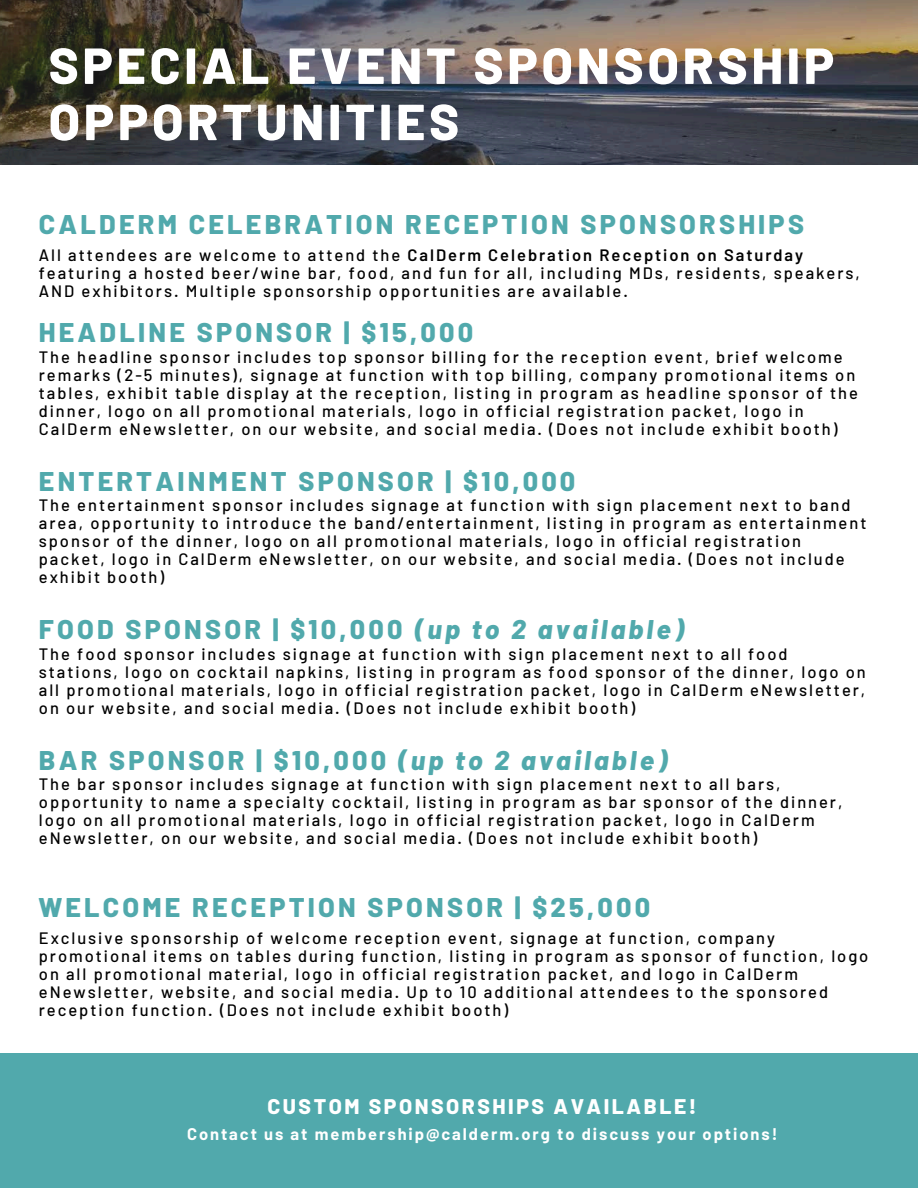
<style>
.page{position:relative;width:918px;height:1188px;background:#fff}
.page>*{position:absolute;margin:0;border:0;box-sizing:border-box;transform-origin:0 0}
.t1{font:800 50.7px/56.2px "Barlow";letter-spacing:.075em;color:#fff}
.t2{font:800 27px "Barlow";letter-spacing:.12em;color:#51a9ac}
.t3{font:800 21.15px "Barlow";letter-spacing:.12em;color:#fff}
.t4{font:500 16.5px/18px "Barlow";letter-spacing:.12em;color:#000}
.t5{font:700 16.5px "Barlow";letter-spacing:.12em;color:#fff}
.s1{font-weight:600}
.s2{font-style:italic}
</style>
<div class="page">
<img style="left:0;top:0;width:918px;height:165px">
<div style="left:0;top:1054px;width:918px;height:134px;background:#51a9ac"></div>
<p class="t1" style="left:49px;top:36px;width:787px">SPECIAL EVENT SPONSORSHIP<br>OPPORTUNITIES</p>
<h1 class="t2" style="left:39px;top:207px;width:767px">CALDERM CELEBRATION RECEPTION SPONSORSHIPS</h1>
<h2 class="t4" style="left:39px;top:246px;width:823px">All attendees are welcome to attend the <span class="s1">CalDerm Celebration Reception on Saturday </span>featuring a hosted beer/wine bar, food, and fun for all, including MDs, residents, speakers,<br>AND exhibitors. Multiple sponsorship opportunities are available.</h2>
<p class="t2" style="left:39px;top:315px;width:436px">HEADLINE SPONSOR | $15,000</p>
<p class="t4" style="left:39px;top:347px;width:821px">The headline sponsor includes top sponsor billing for the reception event, brief welcome remarks (2-5 minutes), signage at function with top billing, company promotional items on tables, exhibit table display at the reception, listing in program as headline sponsor of the dinner, logo on all promotional materials, logo in official registration packet, logo in CalDerm eNewsletter, on our website, and social media. (Does not include exhibit booth)</p>
<p class="t2" style="left:39px;top:464px;width:538px">ENTERTAINMENT SPONSOR | $10,000</p>
<p class="t4" style="left:39px;top:495px;width:829px">The entertainment sponsor includes signage at function with sign placement next to band area, opportunity to introduce the band/entertainment, listing in program as entertainment sponsor of the dinner, logo on all promotional materials, logo in official registration packet, logo in CalDerm eNewsletter, on our website, and social media. (Does not include exhibit booth)</p>
<p class="t2" style="left:39px;top:612px;width:647px">FOOD SPONSOR | $10,000 <span class="s2">(up to 2 available)</span></p>
<p class="t4" style="left:39px;top:644px;width:828px">The food sponsor includes signage at function with sign placement next to all food stations, logo on cocktail napkins, listing in program as food sponsor of the dinner, logo on all promotional materials, logo in official registration packet, logo in CalDerm eNewsletter, on our website, and social media. (Does not include exhibit booth)</p>
<p class="t2" style="left:39px;top:743px;width:630px">BAR SPONSOR | $10,000 <span class="s2">(up to 2 available)</span></p>
<p class="t4" style="left:39px;top:774px;width:805px">The bar sponsor includes signage at function with sign placement next to all bars, opportunity to name a specialty cocktail, listing in program as bar sponsor of the dinner, logo on all promotional materials, logo in official registration packet, logo in CalDerm eNewsletter, on our website, and social media. (Does not include exhibit booth)</p>
<h2 class="t2" style="left:39px;top:890px;width:613px">WELCOME RECEPTION SPONSOR | $25,000</h2>
<p class="t4" style="left:39px;top:928px;width:831px">Exclusive sponsorship of welcome reception event, signage at function, company promotional items on tables during function, listing in program as sponsor of function, logo on all promotional material, logo in official registration packet, and logo in CalDerm eNewsletter, website, and social media. Up to 10 additional attendees to the sponsored reception function. (Does not include exhibit booth)</p>
<p class="t3" style="left:268px;top:1093px;width:430px">CUSTOM SPONSORSHIPS AVAILABLE!</p>
<p class="t5" style="left:187px;top:1124px;width:592px">Contact us at membership@calderm.org to discuss your options!</p>
</div>
